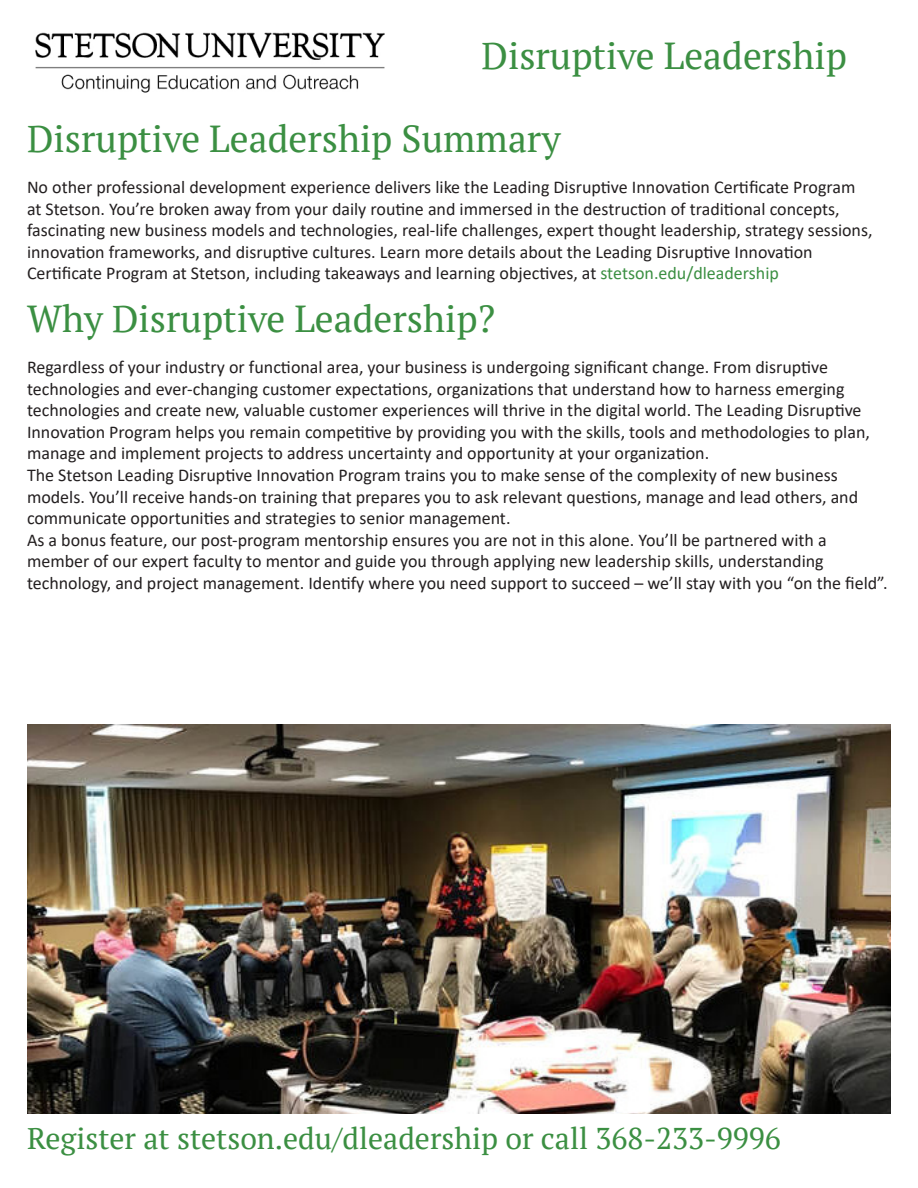
<style>
.page{position:relative;width:918px;height:1188px;background:#fff}
.page>*{position:absolute;margin:0;border:0;box-sizing:border-box;transform-origin:0 0}
.t1{font:37.5px/82.5px "PT Serif";color:#3b8f42}
.t2{font:30px "PT Serif";color:#3b8f42}
.body{font:18px/21.6px "Calibri";color:#231f20}
.s1{color:#3b8f42}
</style>
<div class="page">
<img style="left:35px;top:32px;width:350px;height:61px">
<img style="left:27px;top:724px;width:864px;height:390px">
<h1 class="t1" style="left:27px;top:14px;width:822px;text-indent:454px">Disruptive Leadership<br>Disruptive Leadership Summary</h1>
<p class="body" style="left:27px;top:176px;width:847px">No other professional development experience delivers like the Leading Disruptive Innovation Certificate Program at Stetson. You’re broken away from your daily routine and immersed in the destruction of traditional concepts, fascinating new business models and technologies, real-life challenges, expert thought leadership, strategy sessions, innovation frameworks, and disruptive cultures. Learn more details about the Leading Disruptive Innovation Certificate Program at Stetson, including takeaways and learning objectives, at <span class="s1">stetson.edu/dleadership</span></p>
<p class="t1" style="left:27px;top:277px;width:470px">Why Disruptive Leadership?</p>
<p class="body" style="left:27px;top:356px;width:844px">Regardless of your industry or functional area, your business is undergoing significant change. From disruptive technologies and ever-changing customer expectations, organizations that understand how to harness emerging technologies and create new, valuable customer experiences will thrive in the digital world. The Leading Disruptive Innovation Program helps you remain competitive by providing you with the skills, tools and methodologies to plan, manage and implement projects to address uncertainty and opportunity at your organization.</p>
<p class="body" style="left:27px;top:464px;width:833px">The Stetson Leading Disruptive Innovation Program trains you to make sense of the complexity of new business models. You’ll receive hands-on training that prepares you to ask relevant questions, manage and lead others, and communicate opportunities and strategies to senior management.</p>
<p class="body" style="left:27px;top:529px;width:862px">As a bonus feature, our post-program mentorship ensures you are not in this alone. You’ll be partnered with a member of our expert faculty to mentor and guide you through applying new leadership skills, understanding technology, and project management. Identify where you need support to succeed – we’ll stay with you “on the field”.</p>
<h2 class="t2" style="left:27px;top:1119px;width:755px">Register at stetson.edu/dleadership or call 368-233-9996</h2>
</div>
